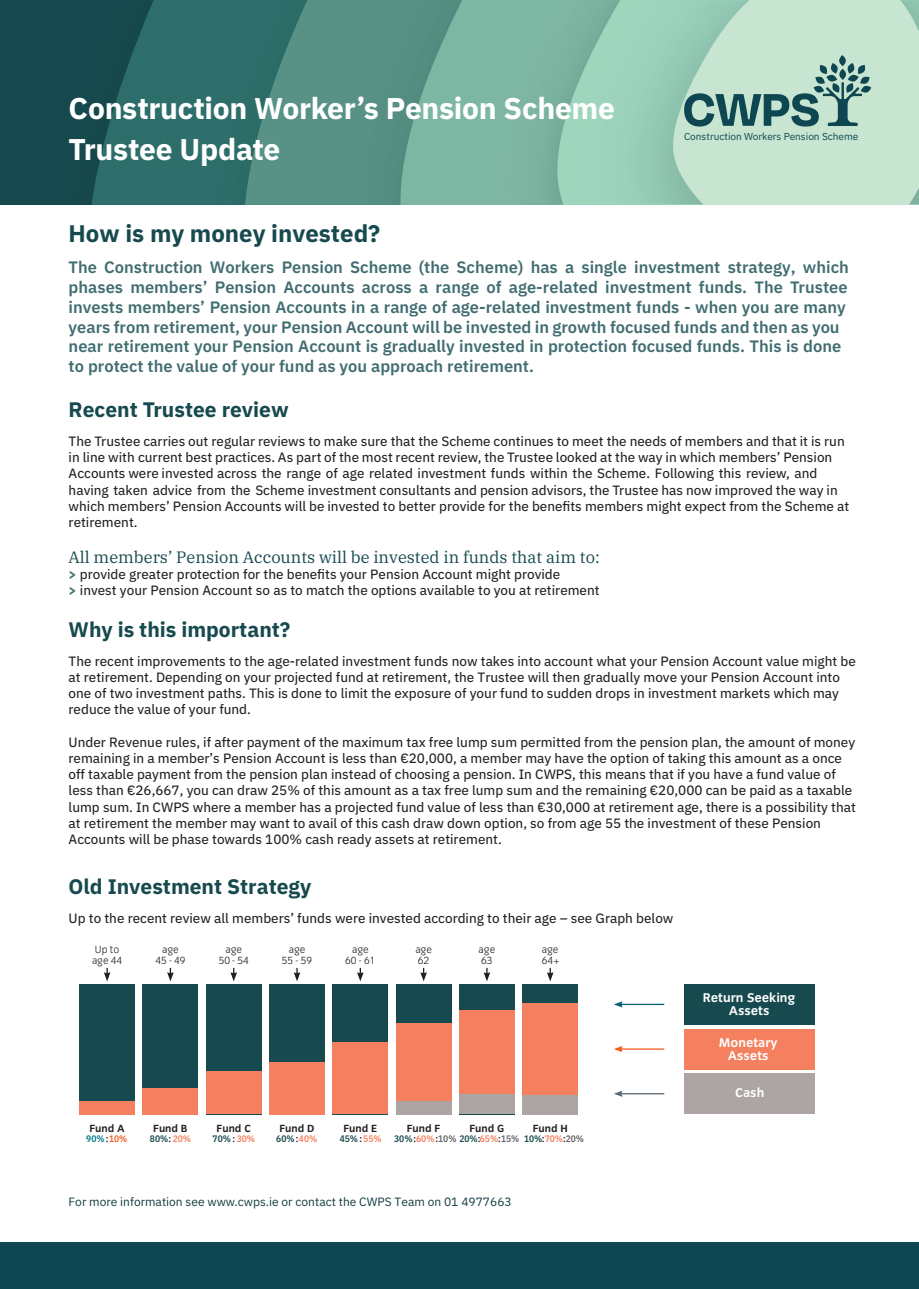
<style>
.page{position:relative;width:919px;height:1289px;background:#fff}
.page>*{position:absolute;margin:0;border:0;box-sizing:border-box;transform-origin:0 0}
.t1{font:700 30px/40.5px "IBM Plex Sans";letter-spacing:-.01em;color:#fff}
.t2{font:700 24px "IBM Plex Sans";color:#174a4e}
.t3{font:700 21px "IBM Plex Sans";color:#174a4e}
.t4{font:600 16.5px/19.8px "IBM Plex Sans";color:#416d71}
.t5{font:16.5px "IBM Plex Serif";color:#174a4e}
.t6{font:13.5px/16.2px "IBM Plex Sans Text";color:#231f20}
.t7{font:700 13.2px/13.2px "Congress Sans Std";color:#fff;text-align:center}
.t8{font:12px "IBM Plex Sans";color:#113c3f}
.t9{font:10.8px/11.1px "Congress Sans Light Std";color:#231f20}
.t10{font:700 10.8px "Congress Sans Std";color:#231f20}
.t11{font:10.05px "IBM Plex Sans";color:#0e4751}
.t12{font:600 9.45px "IBM Plex Sans Cond";letter-spacing:-.01em;color:#174a4e}
.t13{font:600 9.45px "IBM Plex Sans Cond";color:#05788c}
.s1{font-family:"IBM Plex Sans";font-weight:700;color:#416d71}
.s2{color:#231f20}
.s3{color:#f25d21}
.s4{color:#f4805f}
.s5{color:#636366}
</style>
<div class="page">
<div style="left:0;top:1242px;width:918px;height:46px;background:#0e4751"></div>
<div style="left:0;top:0;width:21px;height:204px;background:#174a4e"></div>
<div style="left:21px;top:0;width:56px;height:204px;background:#16494d"></div>
<svg style="left:77px;top:0;width:101px;height:204px;background:#235e5e"></svg>
<div style="left:178px;top:0;width:58px;height:204px;background:#2e6e6b"></div>
<svg style="left:236px;top:0;width:98px;height:204px;background:#48847c"></svg>
<div style="left:334px;top:0;width:61px;height:204px;background:#589286"></div>
<svg style="left:395px;top:0;width:97px;height:204px;background:#71aa99"></svg>
<img style="left:554px;top:0;width:117px;height:204px">
<svg style="left:671px;top:0;width:247px;height:204px;background:#c0e1cc"></svg>
<hr style="left:620px;top:1003px;width:44px;height:2px;background:#006272">
<svg style="left:614px;top:1001px;width:8px;height:6px"></svg>
<hr style="left:620px;top:1048px;width:44px;height:1px;background:#f25d21">
<svg style="left:614px;top:1046px;width:8px;height:6px"></svg>
<hr style="left:620px;top:1093px;width:44px;height:1px;background:#5d6972">
<svg style="left:614px;top:1091px;width:8px;height:5px"></svg>
<svg style="left:104px;top:967px;width:6px;height:14px"></svg>
<svg style="left:167px;top:967px;width:7px;height:14px"></svg>
<svg style="left:230px;top:967px;width:7px;height:14px"></svg>
<svg style="left:294px;top:967px;width:6px;height:14px"></svg>
<svg style="left:357px;top:967px;width:6px;height:14px"></svg>
<svg style="left:420px;top:967px;width:7px;height:14px"></svg>
<svg style="left:483px;top:967px;width:7px;height:14px"></svg>
<svg style="left:547px;top:967px;width:6px;height:14px"></svg>
<div style="left:684px;top:983px;width:130px;height:41px;background:#174a4e"></div>
<div style="left:79px;top:983px;width:56px;height:131px;background:#174a4e"></div>
<div style="left:142px;top:983px;width:56px;height:131px;background:#174a4e"></div>
<div style="left:206px;top:983px;width:55px;height:131px;background:#174a4e"></div>
<div style="left:269px;top:983px;width:56px;height:131px;background:#174a4e"></div>
<div style="left:332px;top:983px;width:56px;height:131px;background:#174a4e"></div>
<div style="left:395px;top:983px;width:56px;height:131px;background:#174a4e"></div>
<div style="left:459px;top:983px;width:56px;height:131px;background:#174a4e"></div>
<div style="left:522px;top:983px;width:56px;height:131px;background:#174a4e"></div>
<div style="left:79px;top:1101px;width:56px;height:13px;background:#f4805f"></div>
<div style="left:142px;top:1088px;width:56px;height:26px;background:#f4805f"></div>
<div style="left:206px;top:1071px;width:55px;height:43px;background:#f4805f"></div>
<div style="left:269px;top:1062px;width:56px;height:52px;background:#f4805f"></div>
<div style="left:332px;top:1042px;width:56px;height:72px;background:#f4805f"></div>
<div style="left:395px;top:1023px;width:56px;height:78px;background:#f4805f"></div>
<div style="left:522px;top:1088px;width:56px;height:26px;background:#ada5a3"></div>
<div style="left:395px;top:1101px;width:56px;height:13px;background:#ada5a3"></div>
<div style="left:459px;top:1009px;width:56px;height:85px;background:#f4805f"></div>
<div style="left:522px;top:1003px;width:56px;height:91px;background:#f4805f"></div>
<div style="left:459px;top:1094px;width:56px;height:20px;background:#ada5a3"></div>
<div style="left:684px;top:1073px;width:130px;height:41px;background:#ada5a3"></div>
<div style="left:684px;top:1028px;width:130px;height:41px;background:#f4805f"></div>
<svg style="left:684px;top:55px;width:187px;height:72px;background:#93b9ad"></svg>
<h1 class="t1" style="left:69px;top:86px;width:548px">Construction Worker’s Pension Scheme<br>Trustee Update</h1>
<p class="t11" style="left:684px;top:129px;width:176px">Construction Workers Pension Scheme</p>
<h2 class="t2" style="left:69px;top:215px;width:313px">How is my money invested?</h2>
<p class="t4" style="left:69px;top:256px;width:781px">The Construction Workers Pension Scheme (the Scheme) has a single investment strategy, which phases members’ Pension Accounts across a range of age-related investment funds. The Trustee invests members’ Pension Accounts in a range of age-related investment funds - when you are many years from retirement, your Pension Account will be invested in growth focused funds and then as you near retirement your Pension Account is gradually invested in protection focused funds. This is done to protect the value of your fund as you approach retirement.</p>
<h3 class="t3" style="left:69px;top:393px;width:222px">Recent Trustee review</h3>
<p class="t6" style="left:69px;top:432px;width:782px">The Trustee carries out regular reviews to make sure that the Scheme continues to meet the needs of members and that it is run in line with current best practices. As part of the most recent review, the Trustee looked at the way in which members’ Pension Accounts were invested across the range of age related investment funds within the Scheme. Following this review, and having taken advice from the Scheme investment consultants and pension advisors, the Trustee has now improved the way in which members’ Pension Accounts will be invested to better provide for the benefits members might expect from the Scheme at retirement.</p>
<p class="t5" style="left:69px;top:544px;width:532px">All members’ Pension Accounts will be invested in funds that aim to:</p>
<p class="t6" style="left:69px;top:565px;width:532px"><span class="s1">&gt;</span> provide greater protection for the benefits your Pension Account might provide<br><span class="s1">&gt;</span> invest your Pension Account so as to match the options available to you at retirement</p>
<h3 class="t3" style="left:69px;top:612px;width:223px">Why is this important?</h3>
<p class="t6" style="left:69px;top:651px;width:788px">The recent improvements to the age-related investment funds now takes into account what your Pension Account value might be at retirement. Depending on your projected fund at retirement, the Trustee will then gradually move your Pension Account into one of two investment paths. This is done to limit the exposure of your fund to sudden drops in investment markets which may reduce the value of your fund.</p>
<p class="t6" style="left:69px;top:732px;width:788px">Under Revenue rules, if after payment of the maximum tax free lump sum permitted from the pension plan, the amount of money remaining in a member’s Pension Account is less than €20,000, a member may have the option of taking this amount as a once off taxable payment from the pension plan instead of choosing a pension. In CWPS, this means that if you have a fund value of less than €26,667, you can draw 25% of this amount as a tax free lump sum and the remaining €20,000 can be paid as a taxable lump sum. In CWPS where a member has a projected fund value of less than €30,000 at retirement age, there is a possibility that at retirement the member may want to avail of this cash draw down option, so from age 55 the investment of these Pension Accounts will be phase towards 100% cash ready assets at retirement.</p>
<h3 class="t3" style="left:69px;top:870px;width:244px">Old Investment Strategy</h3>
<p class="t6" style="left:69px;top:909px;width:606px">Up to the recent review all members’ funds were invested according to their age – see Graph below</p>
<p class="t9" style="left:92px;top:943px;width:32px">Up to age 44</p>
<p class="t9" style="left:155px;top:943px;width:32px;text-align:center">age<br>45 - 49</p>
<p class="t9" style="left:219px;top:943px;width:32px;text-align:center">age<br>50 - 54</p>
<p class="t9" style="left:282px;top:943px;width:32px;text-align:center">age<br>55 - 59</p>
<p class="t9" style="left:345px;top:943px;width:32px;text-align:center">age<br>60 - 61</p>
<p class="t9" style="left:415px;top:943px;width:18px">age<br>62</p>
<p class="t9" style="left:478px;top:943px;width:18px">age<br>63</p>
<p class="t9" style="left:541px;top:943px;width:20px">age<br>64+</p>
<p class="t10" style="left:89px;top:1121px;width:37px">Fund A</p>
<p class="t10" style="left:153px;top:1121px;width:36px">Fund B</p>
<p class="t10" style="left:216px;top:1121px;width:36px">Fund C</p>
<p class="t10" style="left:279px;top:1121px;width:37px">Fund D</p>
<p class="t10" style="left:343px;top:1121px;width:35px">Fund E</p>
<p class="t10" style="left:407px;top:1121px;width:35px">Fund F</p>
<p class="t10" style="left:469px;top:1121px;width:36px">Fund G</p>
<p class="t10" style="left:532px;top:1121px;width:37px">Fund H</p>
<p class="t13" style="left:86px;top:1131px;width:43px">90% <span class="s2">:</span> <span class="s3">10%</span></p>
<p class="t12" style="left:150px;top:1130px;width:43px">80% <span class="s2">:</span> <span class="s4">20%</span></p>
<p class="t12" style="left:212px;top:1131px;width:44px">70% <span class="s2">:</span> <span class="s4">30%</span></p>
<p class="t12" style="left:276px;top:1130px;width:43px">60% <span class="s2">:</span> <span class="s4">40%</span></p>
<p class="t12" style="left:340px;top:1131px;width:43px">45% <span class="s2">:</span> <span class="s4">55%</span></p>
<p class="t12" style="left:394px;top:1131px;width:191px">30%<span class="s2">:</span><span class="s4">60%</span><span class="s2">:</span><span class="s5">10%</span> 20%<span class="s2">:</span><span class="s4">65%</span><span class="s2">:</span><span class="s5">15%</span> 10%<span class="s2">:</span><span class="s4">70%</span><span class="s2">:</span><span class="s5">20%</span></p>
<p class="t8" style="left:69px;top:1192px;width:444px">For more information see www.cwps.ie or contact the CWPS Team on 01 4977663</p>
<p class="t7" style="left:703px;top:991px;width:94px">Return Seeking<br>Assets</p>
<p class="t7" style="left:718px;top:1036px;width:60px">Monetary<br>Assets</p>
<p class="t7" style="left:735px;top:1085px;width:31px">Cash</p>
</div>
